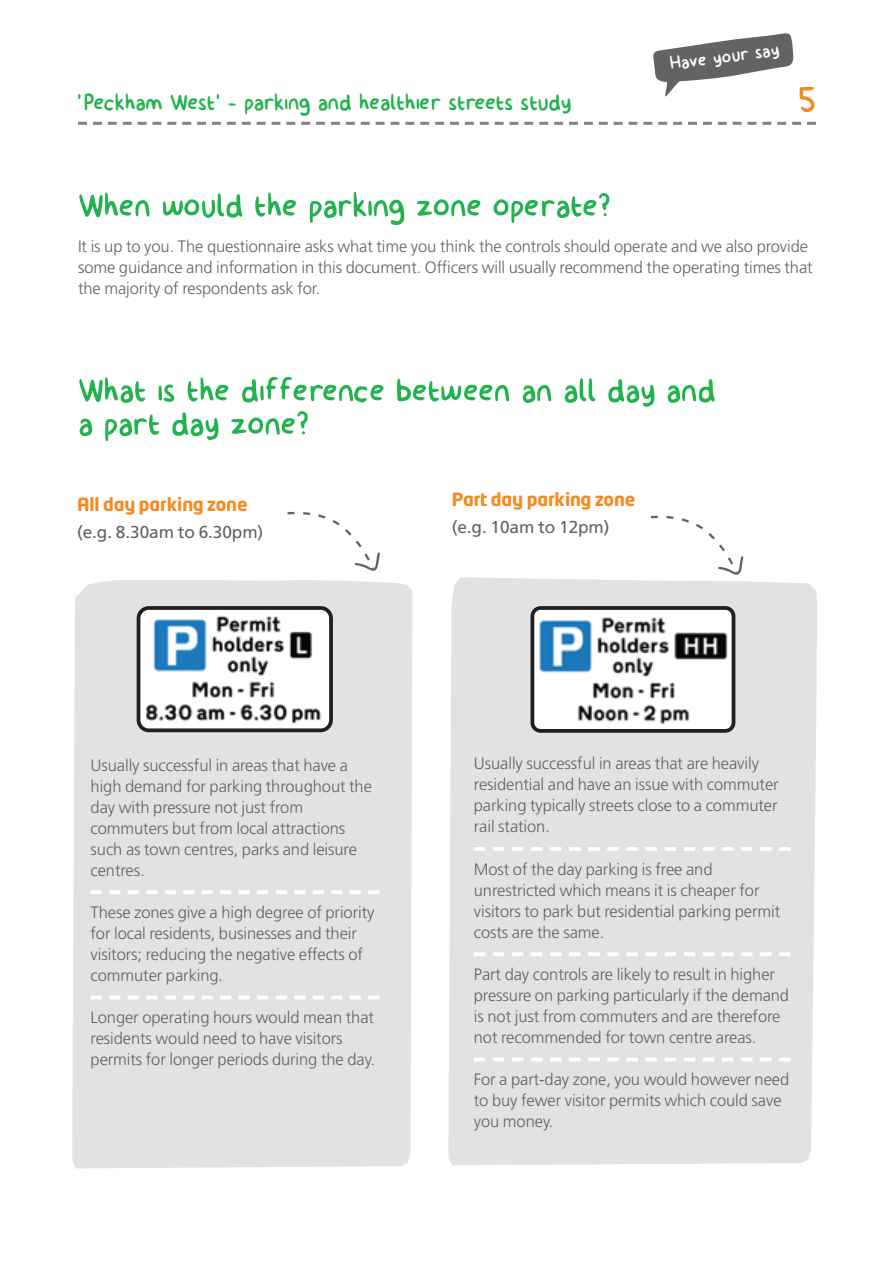
<style>
.page{position:relative;width:893px;height:1263px;background:#fff}
.page>*{position:absolute;margin:0;border:0;box-sizing:border-box;transform-origin:0 0}
.t1{font:55.5px "billy";color:#f6891f}
.t2{font:52.5px "billy";letter-spacing:-.015em;color:#22b24e}
.t3{font:36px "billy";letter-spacing:-.015em;color:#22b24e}
.t4{font:28.95px "billy";color:#fff}
.t5{font:700 18px "Neo Tech";letter-spacing:-.005em;color:#f6891f}
.t6{font:17.25px "Frutiger";letter-spacing:-.005em;color:#636366}
.t7{font:300 16.5px/21px "Frutiger";letter-spacing:-.005em;color:#636366}
</style>
<div class="page">
<svg style="left:78px;top:122px;width:738px;height:3px"></svg>
<svg style="left:653px;top:33px;width:140px;height:64px"></svg>
<div style="left:72px;top:580px;width:340px;height:588px;background:#e1e2e4"></div>
<div style="left:448px;top:577px;width:369px;height:588px;background:#e1e2e4"></div>
<svg style="left:137px;top:606px;width:196px;height:126px"></svg>
<svg style="left:530px;top:606px;width:205px;height:127px"></svg>
<svg style="left:485px;top:847px;width:294px;height:4px"></svg>
<hr style="left:474px;top:847px;width:11px;height:4px;background:#fff">
<hr style="left:779px;top:847px;width:11px;height:4px;background:#fff">
<svg style="left:485px;top:952px;width:294px;height:4px"></svg>
<hr style="left:474px;top:952px;width:11px;height:4px;background:#fff">
<hr style="left:779px;top:952px;width:11px;height:4px;background:#fff">
<svg style="left:485px;top:1057px;width:294px;height:4px"></svg>
<svg style="left:474px;top:1057px;width:11px;height:4px"></svg>
<svg style="left:779px;top:1057px;width:11px;height:4px"></svg>
<img style="left:536px;top:616px;width:192px;height:109px">
<img style="left:146px;top:614px;width:177px;height:110px">
<svg style="left:287px;top:511px;width:93px;height:60px"></svg>
<svg style="left:599px;top:515px;width:145px;height:69px"></svg>
<svg style="left:102px;top:890px;width:266px;height:4px"></svg>
<hr style="left:91px;top:890px;width:11px;height:4px;background:#fff">
<hr style="left:368px;top:890px;width:11px;height:4px;background:#fff">
<svg style="left:102px;top:995px;width:266px;height:4px"></svg>
<svg style="left:91px;top:995px;width:11px;height:4px"></svg>
<svg style="left:368px;top:995px;width:11px;height:4px"></svg>
<h3 class="t4" style="left:668px;top:45px;width:112px;rotate:-7deg">Have your say</h3>
<h3 class="t3" style="left:70px;top:79px;width:504px">’Peckham West’- parking and healthier streets study</h3>
<h1 class="t1" style="left:798px;top:65px;width:20px">5</h1>
<h2 class="t2" style="left:78px;top:172px;width:535px">When would the parking zone operate?</h2>
<p class="t7" style="left:78px;top:237px;width:736px">It is up to you. The questionnaire asks what time you think the controls should operate and we also provide some guidance and information in this document. Officers will usually recommend the operating times that the majority of respondents ask for.</p>
<h2 class="t2" style="left:78px;top:357px;width:640px">What is the difference between an all day and</h2>
<h2 class="t2" style="left:78px;top:390px;width:233px">a part day zone?</h2>
<p class="t5" style="left:77px;top:497px;width:172px">All day parking zone</p>
<p class="t6" style="left:77px;top:525px;width:188px">(e.g. 8.30am to 6.30pm)</p>
<p class="t5" style="left:452px;top:492px;width:185px">Part day parking zone</p>
<p class="t6" style="left:452px;top:520px;width:159px">(e.g. 10am to 12pm)</p>
<p class="t7" style="left:91px;top:755px;width:283px">Usually successful in areas that have a high demand for parking throughout the day with pressure not just from commuters but from local attractions such as town centres, parks and leisure centres.</p>
<p class="t7" style="left:91px;top:903px;width:285px">These zones give a high degree of priority for local residents, businesses and their visitors; reducing the negative effects of commuter parking.</p>
<p class="t7" style="left:91px;top:1008px;width:286px">Longer operating hours would mean that residents would need to have visitors permits for longer periods during the day.</p>
<p class="t7" style="left:474px;top:754px;width:306px">Usually successful in areas that are heavily residential and have an issue with commuter parking typically streets close to a commuter rail station.</p>
<p class="t7" style="left:474px;top:859px;width:308px">Most of the day parking is free and unrestricted which means it is cheaper for visitors to park but residential parking permit costs are the same.</p>
<p class="t7" style="left:474px;top:965px;width:317px">Part day controls are likely to result in higher pressure on parking particularly if the demand is not just from commuters and are therefore not recommended for town centre areas.</p>
<p class="t7" style="left:474px;top:1070px;width:317px">For a part-day zone, you would however need to buy fewer visitor permits which could save you money.</p>
</div>
